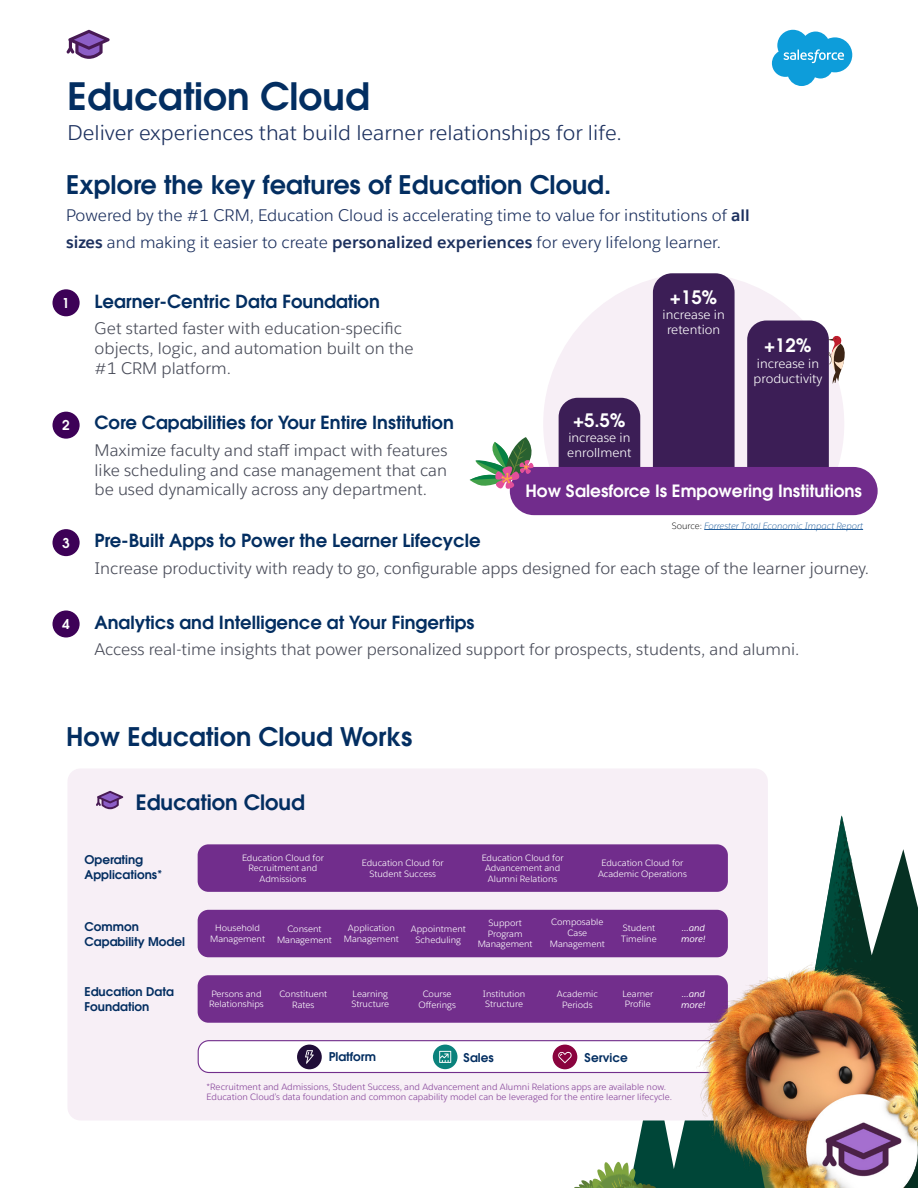
<style>
.page{position:relative;width:918px;height:1188px;background:#fff}
.page>*{position:absolute;margin:0;border:0;box-sizing:border-box;transform-origin:0 0}
.t1{font:37.5px "Avant Garde For Salesforce Dm";color:#032e61}
.t2{font:25.5px "Avant Garde For Salesforce Dm";color:#032e61}
.t3{font:21px "Salesforce Sans";color:#1d315f}
.t4{font:21px "Avant Garde For Salesforce Dm";color:#032e61}
.t5{font:18.45px "Avant Garde For Salesforce Dm";color:#fff}
.t6{font:18px "Avant Garde For Salesforce Dm";color:#032e61}
.t7{font:16.8px "Avant Garde For Salesforce Dm";color:#fff}
.t8{font:16.5px/20px "Salesforce Sans";color:#484b58}
.t9{font:16.5px/27px "Salesforce Sans";color:#1d315f}
.t10{font:13.5px "Avant Garde For Salesforce Dm";color:#fff}
.t11{font:12.75px/15.3px "Salesforce Sans";color:#fff}
.t12{font:12px/14.4px "Avant Garde For Salesforce Dm";color:#032e61}
.t13{font:9px/10.8px "Salesforce Sans";color:#fff;text-align:center}
.t14{font:9px/10.8px "Salesforce Sans";color:#854399}
.t15{font:italic 300 9px "Salesforce Sans";color:#215e9e}
.t16{font:italic 9px/10.8px "Salesforce Sans";color:#fff}
.s1{font-weight:700}
.s2{font-style:normal;color:#000}
</style>
<div class="page">
<svg style="left:881px;top:849px;width:37px;height:114px;fill:#063123"></svg>
<img style="left:816px;top:815px;width:65px;height:148px">
<img style="left:832px;top:956px;width:11px;height:7px">
<svg style="left:772px;top:30px;width:80px;height:56px"></svg>
<svg style="left:66px;top:30px;width:44px;height:29px"></svg>
<svg style="left:543px;top:273px;width:301px;height:194px;fill:#f7eff6"></svg>
<div style="left:559px;top:398px;width:81px;height:113px;background:#3c1e56;border-radius:19px"></div>
<div style="left:68px;top:768px;width:700px;height:352px;background:#f7eff6;border-radius:13px"></div>
<div style="left:653px;top:273px;width:82px;height:238px;background:#3c1e56;border-radius:19px"></div>
<div style="left:747px;top:321px;width:82px;height:190px;background:#3c1e56;border-radius:19px"></div>
<div style="left:510px;top:467px;width:368px;height:48px;background:#712c8c;border-radius:24px"></div>
<hr style="left:704px;top:529px;width:159px;height:1px;background:#215e9e">
<div style="left:53px;top:289px;width:27px;height:27px;background:#3d0157;border-radius:50%"></div>
<div style="left:53px;top:412px;width:27px;height:27px;background:#3d0157;border-radius:50%"></div>
<div style="left:53px;top:529px;width:27px;height:27px;background:#3d0157;border-radius:50%"></div>
<div style="left:53px;top:610px;width:27px;height:28px;background:#3d0157;border-radius:50%"></div>
<svg style="left:96px;top:791px;width:27px;height:19px"></svg>
<div style="left:198px;top:844px;width:530px;height:48px;background:#712d8c;border-radius:11px"></div>
<div style="left:198px;top:910px;width:530px;height:47px;background:#712d8c;border-radius:11px"></div>
<div style="left:198px;top:975px;width:530px;height:48px;background:#722e8c;border-radius:11px"></div>
<div style="left:198px;top:1041px;width:530px;height:32px;background:#fff;border-radius:11px"></div>
<div style="left:198px;top:1040px;width:530px;height:33px;border:1px solid #722e8c;border-radius:11px"></div>
<img style="left:697px;top:963px;width:221px;height:225px">
<svg style="left:470px;top:437px;width:64px;height:54px"></svg>
<svg style="left:828px;top:335px;width:17px;height:49px"></svg>
<div style="left:553px;top:1045px;width:24px;height:24px;background:#8a033e;border-radius:50%"></div>
<img style="left:558px;top:999px;width:293px;height:189px">
<div style="left:297px;top:1045px;width:25px;height:24px;background:#200d38;border-radius:50%"></div>
<svg style="left:305px;top:1050px;width:9px;height:14px"></svg>
<div style="left:433px;top:1045px;width:25px;height:24px;background:#0b827c;border-radius:50%"></div>
<svg style="left:439px;top:1051px;width:12px;height:12px"></svg>
<h1 class="t1" style="left:68px;top:71px;width:304px">Education Cloud</h1>
<h3 class="t3" style="left:68px;top:119px;width:556px">Deliver experiences that build learner relationships for life.</h3>
<h2 class="t2" style="left:66px;top:168px;width:547px">Explore the key features of Education Cloud.</h2>
<h3 class="t9" style="left:66px;top:202px;width:685px">Powered by the #1 CRM, Education Cloud is accelerating time to value for institutions of <span class="s1">all sizes</span> and making it easier to create <span class="s1">personalized experiences</span> for every lifelong learner.</h3>
<h3 class="t10" style="left:62px;top:294px;width:9px">1</h3>
<h3 class="t10" style="left:62px;top:416px;width:9px">2</h3>
<h3 class="t10" style="left:62px;top:534px;width:9px">3</h3>
<h3 class="t10" style="left:62px;top:615px;width:9px">4</h3>
<h3 class="t6" style="left:95px;top:289px;width:287px">Learner-Centric Data Foundation</h3>
<h3 class="t8" style="left:95px;top:318px;width:321px">Get started faster with education-specific objects, logic, and automation built on the #1 CRM platform.</h3>
<h3 class="t6" style="left:95px;top:411px;width:361px">Core Capabilities for Your Entire Institution</h3>
<h3 class="t8" style="left:95px;top:440px;width:355px;text-align:justify">Maximize faculty and staff impact with features like scheduling and case management that can be used dynamically across any department.</h3>
<h3 class="t5" style="left:573px;top:408px;width:54px">+5.5%</h3>
<h3 class="t11" style="left:567px;top:430px;width:66px">increase in enrollment</h3>
<h3 class="t5" style="left:670px;top:285px;width:49px">+15%</h3>
<h3 class="t11" style="left:663px;top:307px;width:64px;text-align:center">increase in retention</h3>
<h3 class="t5" style="left:764px;top:334px;width:49px">+12%</h3>
<h3 class="t11" style="left:754px;top:356px;width:70px">increase in productivity</h3>
<h3 class="t7" style="left:525px;top:480px;width:338px">How Salesforce Is Empowering Institutions</h3>
<p class="t15" style="left:672px;top:520px;width:193px"><span class="s2">Source:</span> Forrester Total Economic Impact Report</p>
<h3 class="t6" style="left:94px;top:529px;width:388px">Pre-Built Apps to Power the Learner Lifecycle</h3>
<h3 class="t8" style="left:94px;top:558px;width:776px">Increase productivity with ready to go, configurable apps designed for each stage of the learner journey.</h3>
<h3 class="t6" style="left:94px;top:610px;width:382px">Analytics and Intelligence at Your Fingertips</h3>
<h3 class="t8" style="left:94px;top:639px;width:707px">Access real-time insights that power personalized support for prospects, students, and alumni.</h3>
<h2 class="t2" style="left:66px;top:720px;width:348px">How Education Cloud Works</h2>
<h3 class="t4" style="left:136px;top:788px;width:171px">Education Cloud</h3>
<h3 class="t12" style="left:84px;top:853px;width:80px">Operating<br>Applications*</h3>
<h3 class="t12" style="left:84px;top:919px;width:102px">Common<br>Capability Model</h3>
<h3 class="t12" style="left:84px;top:984px;width:91px">Education Data<br>Foundation</h3>
<p class="t13" style="left:242px;top:852px;width:83px">Education Cloud for<br>Recruitment and<br>Admissions</p>
<p class="t13" style="left:482px;top:852px;width:83px">Education Cloud for<br>Advancement and<br>Alumni Relations</p>
<p class="t13" style="left:598px;top:857px;width:90px">Education Cloud for<br>Academic Operations</p>
<p class="t13" style="left:362px;top:857px;width:83px">Education Cloud for<br>Student Success</p>
<p class="t13" style="left:210px;top:923px;width:56px">Household<br>Management</p>
<p class="t13" style="left:277px;top:923px;width:56px">Consent<br>Management</p>
<p class="t13" style="left:344px;top:923px;width:56px">Application<br>Management</p>
<p class="t13" style="left:411px;top:923px;width:57px">Appointment<br>Scheduling</p>
<p class="t13" style="left:478px;top:917px;width:56px">Support<br>Program<br>Management</p>
<p class="t13" style="left:550px;top:917px;width:56px">Composable<br>Case<br>Management</p>
<p class="t13" style="left:621px;top:923px;width:37px;text-align:left">Student<br>Timeline</p>
<p class="t16" style="left:681px;top:922px;width:26px">...and more!</p>
<p class="t13" style="left:209px;top:988px;width:56px;text-align:left">Persons and<br>Relationships</p>
<p class="t13" style="left:279px;top:989px;width:49px">Constituent<br>Rates</p>
<p class="t13" style="left:351px;top:988px;width:39px;text-align:left">Learning<br>Structure</p>
<p class="t13" style="left:418px;top:989px;width:39px">Course<br>Offerings</p>
<p class="t13" style="left:483px;top:988px;width:44px;text-align:left">Institution<br>Structure</p>
<p class="t13" style="left:557px;top:989px;width:42px">Academic<br>Periods</p>
<p class="t13" style="left:622px;top:988px;width:33px;text-align:left">Learner<br>Profile</p>
<p class="t16" style="left:681px;top:988px;width:26px">...and more!</p>
<h3 class="t12" style="left:329px;top:1050px;width:49px">Platform</h3>
<h3 class="t12" style="left:464px;top:1050px;width:32px">Sales</h3>
<h3 class="t12" style="left:585px;top:1050px;width:45px">Service</h3>
<p class="t14" style="left:207px;top:1081px;width:467px">*Recruitment and Admissions, Student Success, and Advancement and Alumni Relations apps are available now.<br>Education Cloud’s data foundation and common capability model can be leveraged for the entire learner lifecycle.</p>
</div>
